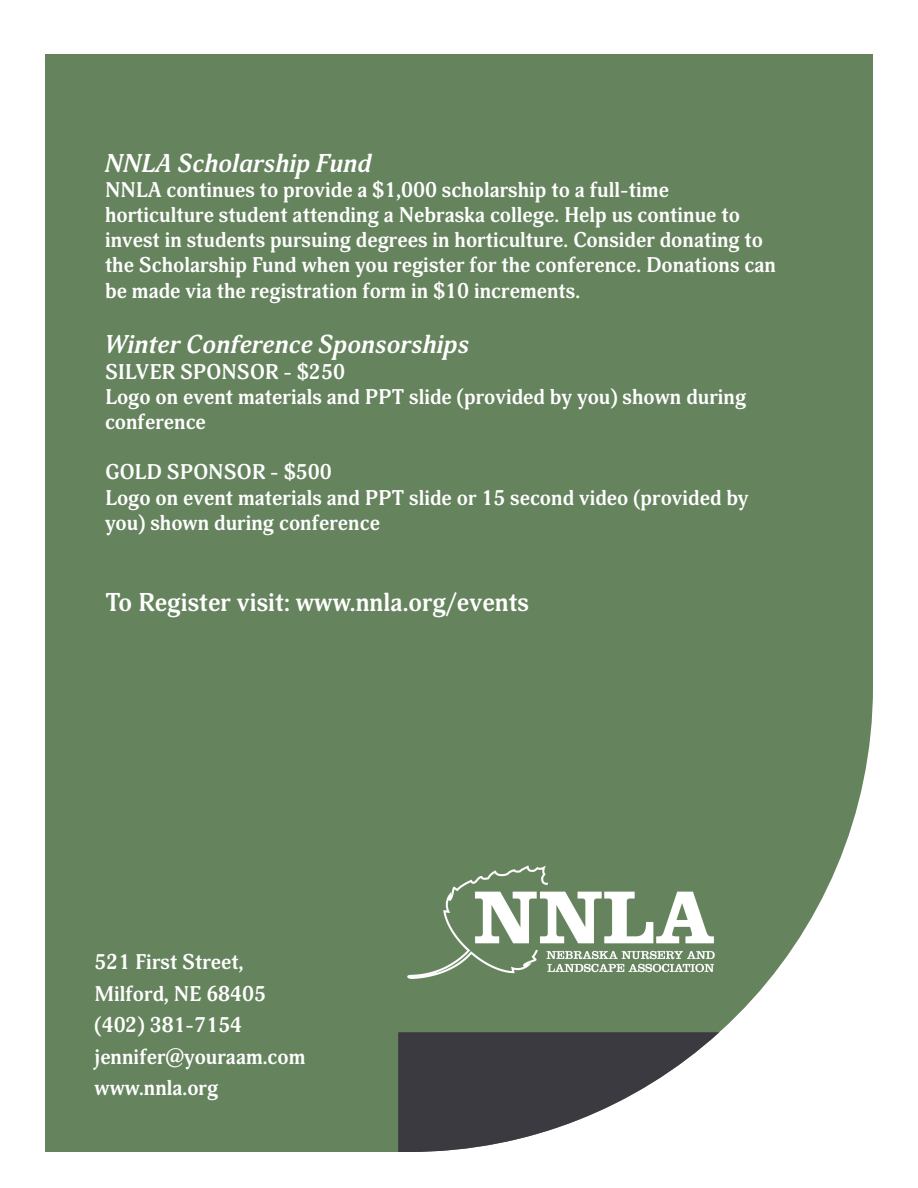
<style>
.page{position:relative;width:918px;height:1188px;background:#fff}
.page>*{position:absolute;margin:0;border:0;box-sizing:border-box;transform-origin:0 0}
.t1{font:italic 700 25.5px "Adonis";color:#fff}
.t2{font:700 25.5px "Adonis";color:#fff}
.t3{font:700 21px/25.2px "Adonis";color:#fff}
</style>
<div class="page">
<div style="left:45px;top:54px;width:828px;height:1098px;background:#65835d"></div>
<svg style="left:398px;top:1032px;width:321px;height:120px"></svg>
<img style="left:405px;top:843px;width:312px;height:156px">
<p class="t1" style="left:105px;top:148px;width:268px">NNLA Scholarship Fund</p>
<p class="t3" style="left:105px;top:178px;width:672px">NNLA continues to provide a $1,000 scholarship to a full-time horticulture student attending a Nebraska college. Help us continue to invest in students pursuing degrees in horticulture. Consider donating to the Scholarship Fund when you register for the conference. Donations can be made via the registration form in $10 increments.</p>
<p class="t1" style="left:105px;top:330px;width:366px">Winter Conference Sponsorships</p>
<p class="t3" style="left:105px;top:360px;width:241px">SILVER SPONSOR - $250</p>
<p class="t3" style="left:105px;top:385px;width:643px">Logo on event materials and PPT slide (provided by you) shown during conference</p>
<p class="t3" style="left:105px;top:460px;width:228px">GOLD SPONSOR - $500</p>
<p class="t3" style="left:105px;top:486px;width:645px">Logo on event materials and PPT slide or 15 second video (provided by you) shown during conference</p>
<p class="t2" style="left:105px;top:587px;width:426px">To Register visit: www.nnla.org/events</p>
<p class="t3" style="left:94px;top:950px;width:151px">521 First Street,</p>
<p class="t3" style="left:94px;top:982px;width:173px">Milford, NE 68405</p>
<p class="t3" style="left:94px;top:1013px;width:149px">(402) 381-7154</p>
<p class="t3" style="left:94px;top:1045px;width:213px">jennifer@youraam.com</p>
<p class="t3" style="left:94px;top:1076px;width:125px">www.nnla.org</p>
</div>
